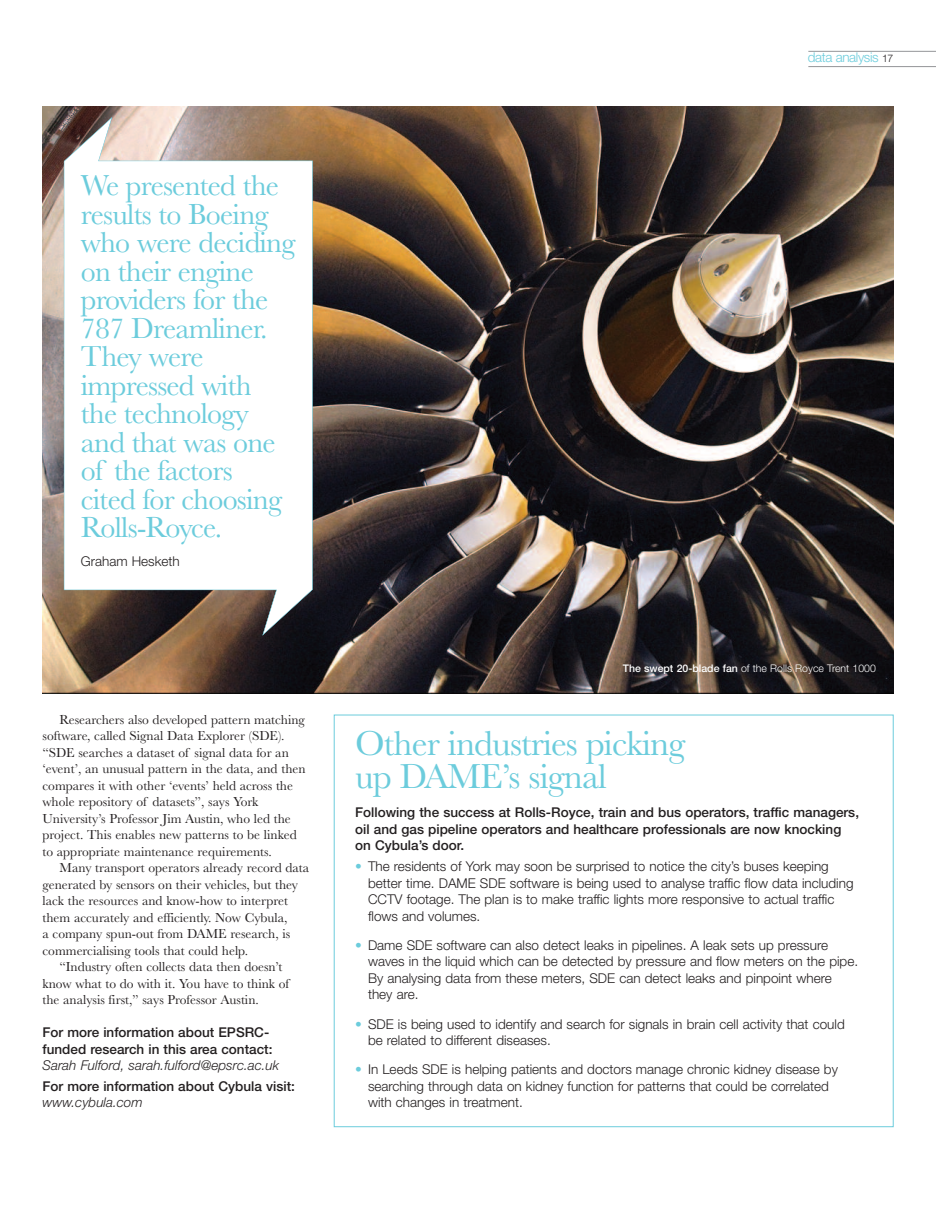
<style>
.page{position:relative;width:936px;height:1212px;background:#fff}
.page>*{position:absolute;margin:0;border:0;box-sizing:border-box;transform-origin:0 0}
.t1{font:36px/33px "Baskerville";letter-spacing:-.025em;color:#6cccdc}
.t2{font:30px/28.5px "Baskerville";letter-spacing:-.025em;color:#6cccdc}
.t3{font:300 13.5px/16.5px "Helvetica Neue";color:#231f20}
.t4{font:13.5px/16.5px "Baskerville";color:#231f20}
.t5{font:500 13.5px/16.5px "Helvetica Neue";color:#231f20}
.t6{font:italic 300 13.5px "Helvetica Neue";color:#231f20}
.t7{font:300 13.5px "Helvetica Neue";letter-spacing:-.03em;color:#6cccdc}
.t8{font:300 10.5px "Helvetica Neue";color:#fff}
.s1{font-size:10.5px;color:#231f20}
.s2{font-weight:500}
.s3{color:#6cccdc}
</style>
<div class="page">
<hr style="left:808px;top:51px;width:127px;height:1px;background:#939598">
<hr style="left:808px;top:66px;width:127px;height:1px;background:#939598">
<img style="left:43px;top:106px;width:850px;height:587px">
<svg style="left:64px;top:117px;width:249px;height:519px"></svg>
<h2 class="t2" style="left:81px;top:171px;width:216px">We presented the results to Boeing who were deciding on their engine providers for the<br>787 Dreamliner.<br>They were impressed with<br>the technology and that was one of the factors<br>cited for choosing<br>Rolls-Royce.</h2>
<p class="t3" style="left:81px;top:554px;width:100px">Graham Hesketh</p>
<p class="t4" style="left:43px;top:710px;width:264px;text-indent:17px">Researchers also developed pattern matching software, called Signal Data Explorer (SDE). “SDE searches a dataset of signal data for an ‘event’, an unusual pattern in the data, and then compares it with other ‘events’ held across the whole repository of datasets”, says York University’s Professor Jim Austin, who led the project. This enables new patterns to be linked to appropriate maintenance requirements.</p>
<p class="t4" style="left:60px;top:859px;width:251px">Many transport operators already record data</p>
<p class="t4" style="left:43px;top:875px;width:257px">generated by sensors on their vehicles, but they</p>
<p class="t4" style="left:43px;top:892px;width:247px">lack the resources and know-how to interpret</p>
<p class="t4" style="left:43px;top:908px;width:246px">them accurately and efficiently. Now Cybula,</p>
<p class="t4" style="left:43px;top:925px;width:249px">a company spun-out from DAME research, is</p>
<p class="t4" style="left:43px;top:941px;width:207px">commercialising tools that could help.</p>
<p class="t4" style="left:60px;top:958px;width:224px">“Industry often collects data then doesn’t</p>
<p class="t4" style="left:43px;top:974px;width:248px">know what to do with it. You have to think of</p>
<p class="t4" style="left:43px;top:991px;width:218px">the analysis first,” says Professor Austin.</p>
<p class="t5" style="left:43px;top:1025px;width:231px">For more information about EPSRC&shy;funded research in this area contact:</p>
<p class="t6" style="left:43px;top:1060px;width:238px">Sarah Fulford, sarah.fulford@epsrc.ac.uk</p>
<p class="t5" style="left:43px;top:1079px;width:254px">For more information about Cybula visit:</p>
<p class="t6" style="left:43px;top:1098px;width:102px">www.cybula.com</p>
<p class="t7" style="left:807px;top:53px;width:87px">data analysis <span class="s1">17</span></p>
<p class="t8" style="left:622px;top:664px;width:254px"><span class="s2">The swept 20-blade fan</span> of the Rolls Royce Trent 1000</p>
<h1 class="t1" style="left:355px;top:726px;width:331px">Other industries picking up DAME’s signal</h1>
<p class="t5" style="left:355px;top:806px;width:505px">Following the success at Rolls-Royce, train and bus operators, traffic managers, oil and gas pipeline operators and healthcare professionals are now knocking on Cybula’s door.</p>
<p class="t3" style="left:368px;top:859px;width:487px;text-indent:-13px"><span class="s3">•</span> The residents of York may soon be surprised to notice the city’s buses keeping better time. DAME SDE software is being used to analyse traffic flow data including CCTV footage. The plan is to make traffic lights more responsive to actual traffic flows and volumes.</p>
<p class="t3" style="left:368px;top:938px;width:491px;text-indent:-13px"><span class="s3">•</span> Dame SDE software can also detect leaks in pipelines. A leak sets up pressure waves in the liquid which can be detected by pressure and flow meters on the pipe.<br>By analysing data from these meters, SDE can detect leaks and pinpoint where they are.</p>
<p class="t3" style="left:368px;top:1017px;width:478px;text-indent:-13px"><span class="s3">•</span> SDE is being used to identify and search for signals in brain cell activity that could be related to different diseases.</p>
<p class="t3" style="left:368px;top:1063px;width:471px;text-indent:-13px"><span class="s3">•</span> In Leeds SDE is helping patients and doctors manage chronic kidney disease by searching through data on kidney function for patterns that could be correlated with changes in treatment.</p>
</div>
